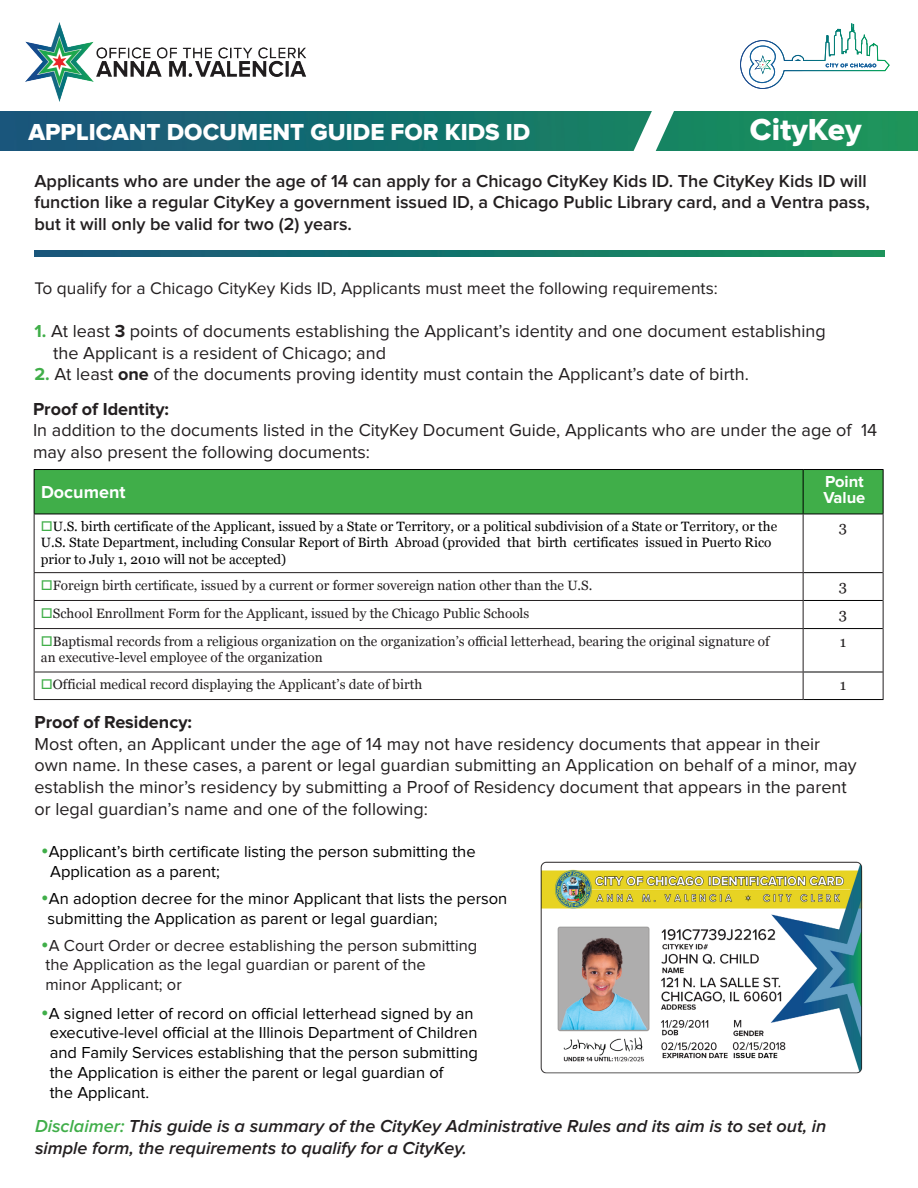
<style>
.page{position:relative;width:918px;height:1188px;background:#fff}
.page>*{position:absolute;margin:0;border:0;box-sizing:border-box;transform-origin:0 0}
.t1{font:31.5px "Proxima Nova Extrabld";color:#fff}
.t2{font:24px "Proxima Nova Extrabld";color:#fff}
.t3{font:18px/21.6px "Proxima Nova";color:#231f20}
.t4{font:600 18px/21.6px "Proxima Nova";color:#231f20}
.t5{font:italic 600 18px/21.6px "Proxima Nova";color:#231f20}
.t6{font:700 18px "Proxima Nova";color:#231f20}
.t7{font:700 18px "Proxima Nova";color:#fff}
.t8{font:17.4px "Proxima Nova";color:#231f20}
.t9{font:16.5px/19.8px "Proxima Nova";color:#000}
.t10{font:16.5px/19.8px "Proxima Nova";color:#231f20}
.t11{font:700 16.5px/16.8px "Proxima Nova";color:#fff}
.t12{font:15px "Georgia";color:#231f20}
.t13{font:13.5px/16.2px "Georgia";color:#231f20}
.t14{font:13.5px/16.2px "Georgia";color:#000}
.s1{font-weight:700;color:#40ae49}
.s2{font-weight:700}
.s3{color:#40ae49}
</style>
<div class="page">
<img style="left:0;top:112px;width:918px;height:39px">
<svg style="left:612px;top:111px;width:67px;height:40px"></svg>
<img style="left:26px;top:23px;width:280px;height:78px">
<svg style="left:740px;top:23px;width:150px;height:66px"></svg>
<img style="left:34px;top:250px;width:850px;height:7px">
<div style="left:35px;top:470px;width:848px;height:44px;background:#40ae49"></div>
<hr style="left:34px;top:514px;width:1px;height:58px;background:#231f20">
<hr style="left:803px;top:514px;width:1px;height:58px;background:#231f20">
<hr style="left:883px;top:514px;width:1px;height:59px;background:#231f20">
<hr style="left:34px;top:572px;width:770px;height:1px;background:#231f20">
<hr style="left:34px;top:600px;width:770px;height:1px;background:#231f20">
<svg style="left:34px;top:573px;width:1px;height:55px"></svg>
<svg style="left:803px;top:573px;width:1px;height:55px"></svg>
<svg style="left:883px;top:573px;width:1px;height:56px"></svg>
<hr style="left:34px;top:628px;width:770px;height:1px;background:#231f20">
<hr style="left:34px;top:629px;width:1px;height:43px;background:#231f20">
<hr style="left:803px;top:629px;width:1px;height:43px;background:#231f20">
<hr style="left:883px;top:629px;width:1px;height:43px;background:#231f20">
<hr style="left:34px;top:672px;width:770px;height:1px;background:#231f20">
<svg style="left:34px;top:672px;width:1px;height:27px"></svg>
<svg style="left:803px;top:672px;width:1px;height:27px"></svg>
<svg style="left:883px;top:672px;width:1px;height:27px"></svg>
<hr style="left:34px;top:699px;width:770px;height:1px;background:#231f20">
<hr style="left:804px;top:572px;width:79px;height:1px;background:#000">
<hr style="left:804px;top:600px;width:79px;height:1px;background:#000">
<hr style="left:804px;top:628px;width:79px;height:1px;background:#000">
<hr style="left:804px;top:672px;width:79px;height:1px;background:#000">
<hr style="left:804px;top:699px;width:79px;height:1px;background:#000">
<hr style="left:34px;top:469px;width:769px;height:1px;background:#000">
<hr style="left:34px;top:470px;width:1px;height:44px;background:#000">
<hr style="left:803px;top:469px;width:80px;height:1px;background:#000">
<hr style="left:803px;top:470px;width:1px;height:44px;background:#000">
<hr style="left:883px;top:470px;width:1px;height:44px;background:#000">
<hr style="left:34px;top:514px;width:769px;height:1px;background:#000">
<hr style="left:803px;top:514px;width:80px;height:1px;background:#000">
<img style="left:540px;top:861px;width:323px;height:213px">
<h2 class="t2" style="left:28px;top:121px;width:503px">APPLICANT DOCUMENT GUIDE FOR KIDS ID</h2>
<h1 class="t1" style="left:750px;top:115px;width:113px">CityKey</h1>
<p class="t4" style="left:34px;top:171px;width:837px">Applicants who are under the age of 14 can apply for a Chicago CityKey Kids ID. The CityKey Kids ID will function like a regular CityKey a government issued ID, a Chicago Public Library card, and a Ventra pass, but it will only be valid for two (2) years.</p>
<p class="t8" style="left:34px;top:280px;width:685px">To qualify for a Chicago CityKey Kids ID, Applicants must meet the following requirements:</p>
<p class="t3" style="left:53px;top:321px;width:774px;text-indent:-19px"><span class="s1">1.</span> At least <span class="s2">3</span> points of documents establishing the Applicant’s identity and one document establishing the Applicant is a resident of Chicago; and</p>
<p class="t3" style="left:33px;top:358px;width:718px;line-height:34.3px"><span class="s1">2.</span> At least <span class="s2">one</span> of the documents proving identity must contain the Applicant’s date of birth.<br><span class="s2">Proof of Identity:</span></p>
<p class="t3" style="left:33px;top:420px;width:846px">In addition to the documents listed in the CityKey Document Guide, Applicants who are under the age of 14 may also present the following documents:</p>
<p class="t7" style="left:41px;top:484px;width:86px">Document</p>
<p class="t11" style="left:823px;top:473px;width:43px">Point<br>Value</p>
<p class="t14" style="left:41px;top:518px;width:738px"><span class="s3">□</span>U.S. birth certificate of the Applicant, issued by a State or Territory, or a political subdivision of a State or Territory, or the<br>U.S. State Department, including Consular Report of Birth Abroad (provided that birth certificates issued in Puerto Rico prior to July 1, 2010 will not be accepted)</p>
<p class="t12" style="left:839px;top:516px;width:10px">3</p>
<p class="t13" style="left:41px;top:576px;width:553px"><span class="s3">□</span>Foreign birth certificate, issued by a current or former sovereign nation other than the U.S.</p>
<p class="t12" style="left:839px;top:575px;width:10px">3</p>
<p class="t13" style="left:41px;top:604px;width:490px"><span class="s3">□</span>School Enrollment Form for the Applicant, issued by the Chicago Public Schools</p>
<p class="t12" style="left:839px;top:602px;width:10px">3</p>
<p class="t13" style="left:41px;top:632px;width:730px"><span class="s3">□</span>Baptismal records from a religious organization on the organization’s official letterhead, bearing the original signature of an executive-level employee of the organization</p>
<p class="t12" style="left:840px;top:631px;width:8px">1</p>
<p class="t13" style="left:41px;top:676px;width:383px"><span class="s3">□</span>Official medical record displaying the Applicant’s date of birth</p>
<p class="t12" style="left:840px;top:674px;width:8px">1</p>
<p class="t6" style="left:34px;top:714px;width:159px">Proof of Residency:</p>
<p class="t3" style="left:34px;top:734px;width:824px">Most often, an Applicant under the age of 14 may not have residency documents that appear in their own name. In these cases, a parent or legal guardian submitting an Application on behalf of a minor, may establish the minor’s residency by submitting a Proof of Residency document that appears in the parent or legal guardian’s name and one of the following:</p>
<p class="t9" style="left:50px;top:843px;width:427px;text-indent:-9px"><span class="s3">•</span>Applicant’s birth certificate listing the person submitting the<br>Application as a parent;</p>
<p class="t9" style="left:48px;top:889px;width:461px;text-indent:-6px"><span class="s3">•</span>An adoption decree for the minor Applicant that lists the person submitting the Application as parent or legal guardian;</p>
<p class="t10" style="left:41px;top:936px;width:438px"><span class="s3">•</span>A Court Order or decree establishing the person submitting the Application as the legal guardian or parent of the<br>minor Applicant; or</p>
<p class="t9" style="left:50px;top:1004px;width:430px;text-indent:-9px"><span class="s3">•</span>A signed letter of record on official letterhead signed by an executive-level official at the Illinois Department of Children and Family Services establishing that the person submitting the Application is either the parent or legal guardian of<br>the Applicant.</p>
<p class="t5" style="left:35px;top:1116px;width:793px"><span class="s3">Disclaimer:</span> This guide is a summary of the CityKey Administrative Rules and its aim is to set out, in simple form, the requirements to qualify for a CityKey.</p>
</div>
